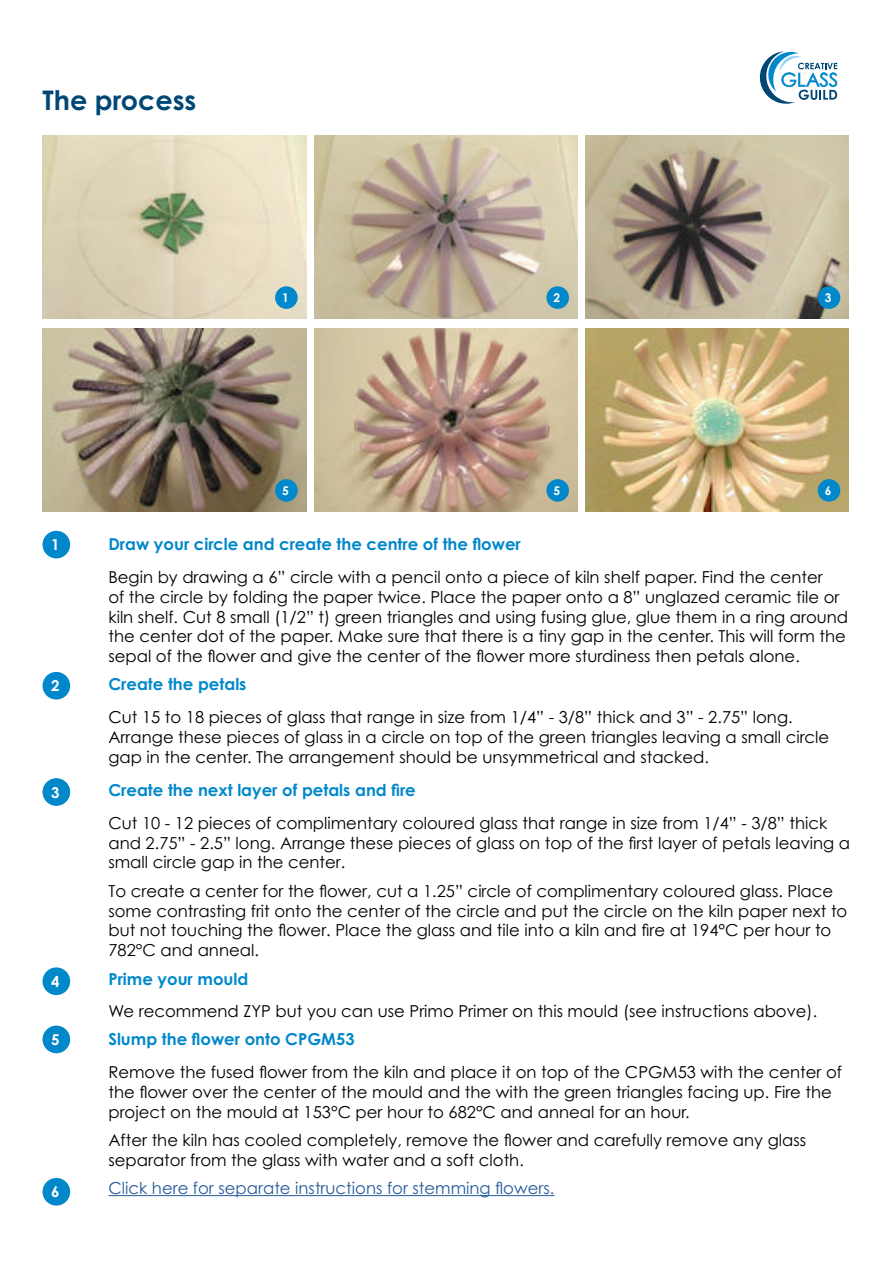
<style>
.page{position:relative;width:893px;height:1263px;background:#fff}
.page>*{position:absolute;margin:0;border:0;box-sizing:border-box;transform-origin:0 0}
.t1{font:700 27px "Century Gothic Pro";color:#004775}
.t2{font:16.5px/19.8px "Century Gothic Pro";color:#000}
.t3{font:16.5px/19.8px "Century Gothic";color:#000}
.t4{font:700 16.5px "Century Gothic Pro";color:#0088ca}
.t5{font:16.5px "Century Gothic Pro";color:#275b9b}
.t6{font:700 15px "Century Gothic Pro";color:#fff}
.t7{font:700 12px "Century Gothic Pro";color:#fff}
.s1{font-family:"Century Gothic Pro";font-weight:700}
.s2{font-weight:700}
</style>
<div class="page">
<svg style="left:759px;top:51px;width:78px;height:53px"></svg>
<hr style="left:108px;top:1195px;width:446px;height:1px;background:#275b9b">
<img style="left:43px;top:135px;width:263px;height:184px">
<img style="left:43px;top:328px;width:263px;height:183px">
<img style="left:314px;top:135px;width:264px;height:184px">
<img style="left:314px;top:328px;width:264px;height:183px">
<img style="left:585px;top:135px;width:264px;height:184px">
<img style="left:585px;top:328px;width:264px;height:183px">
<div style="left:43px;top:531px;width:27px;height:27px;background:#0088ca;border-radius:50%"></div>
<div style="left:43px;top:672px;width:27px;height:27px;background:#0088ca;border-radius:50%"></div>
<div style="left:43px;top:778px;width:27px;height:28px;background:#0088ca;border-radius:50%"></div>
<div style="left:43px;top:967px;width:27px;height:28px;background:#0088ca;border-radius:50%"></div>
<div style="left:43px;top:1025px;width:27px;height:28px;background:#0088ca;border-radius:50%"></div>
<div style="left:43px;top:1178px;width:27px;height:27px;background:#0088ca;border-radius:50%"></div>
<div style="left:275px;top:286px;width:23px;height:23px;background:#0088ca;border-radius:50%"></div>
<div style="left:275px;top:479px;width:23px;height:23px;background:#0088ca;border-radius:50%"></div>
<div style="left:546px;top:286px;width:23px;height:23px;background:#0088ca;border-radius:50%"></div>
<div style="left:546px;top:479px;width:23px;height:23px;background:#0088ca;border-radius:50%"></div>
<div style="left:818px;top:286px;width:22px;height:23px;background:#0088ca;border-radius:50%"></div>
<div style="left:818px;top:479px;width:22px;height:23px;background:#0088ca;border-radius:50%"></div>
<h1 class="t1" style="left:43px;top:83px;width:155px">The process</h1>
<p class="t7" style="left:282px;top:290px;width:8px">1</p>
<p class="t7" style="left:282px;top:483px;width:8px">5</p>
<p class="t7" style="left:554px;top:290px;width:8px">2</p>
<p class="t7" style="left:554px;top:483px;width:8px">5</p>
<p class="t7" style="left:825px;top:290px;width:8px">3</p>
<p class="t7" style="left:825px;top:483px;width:8px">6</p>
<p class="t6" style="left:51px;top:535px;width:10px">1</p>
<p class="t6" style="left:51px;top:676px;width:10px">2</p>
<p class="t6" style="left:51px;top:783px;width:10px">3</p>
<p class="t6" style="left:51px;top:972px;width:10px">4</p>
<p class="t6" style="left:51px;top:1030px;width:10px">5</p>
<p class="t6" style="left:51px;top:1182px;width:10px">6</p>
<p class="t4" style="left:108px;top:534px;width:414px">Draw your circle and create the centre of the flower</p>
<p class="t2" style="left:108px;top:567px;width:741px">Begin by drawing a 6” circle with a pencil onto a piece of kiln shelf paper. Find the center<br>of the circle by folding the paper twice. Place the paper onto a 8” unglazed ceramic tile or kiln shelf. Cut 8 small (1/2” t) green triangles and using fusing glue, glue them in a ring around the center dot of the paper. Make sure that there is a tiny gap in the center. This will form the sepal of the flower and give the center of the flower more sturdiness then petals alone.</p>
<p class="t4" style="left:108px;top:674px;width:140px">Create the petals</p>
<p class="t2" style="left:108px;top:707px;width:722px">Cut 15 to 18 pieces of glass that range in size from 1/4” - 3/8” thick and 3” - 2.75” long.<br>Arrange these pieces of glass in a circle on top of the green triangles leaving a small circle gap in the center. The arrangement should be unsymmetrical and stacked.</p>
<p class="t4" style="left:108px;top:780px;width:309px">Create the next layer of petals and fire</p>
<p class="t3" style="left:108px;top:813px;width:743px">Cut 10 - 12 pieces of complimentary coloured glass that range in size from 1/4” - 3/8” thick and 2.75” - 2.5” long. Arrange these pieces of glass on top of the first layer of petals leaving a small circle gap in the center.</p>
<p class="t3" style="left:108px;top:881px;width:740px">To create a center for the flower, cut a 1.25” circle of complimentary coloured glass. Place some contrasting frit onto the center of the circle and put the circle on the kiln paper next to but not touching the flower. Place the glass and tile into a kiln and fire at 194<span class="s1">°</span>C per hour to 782<span class="s1">°</span>C and anneal.</p>
<p class="t4" style="left:108px;top:968px;width:141px">Prime your mould</p>
<p class="t2" style="left:108px;top:1001px;width:710px">We recommend ZYP but you can use Primo Primer on this mould (see instructions above).</p>
<p class="t4" style="left:108px;top:1029px;width:248px">Slump the flower onto CPGM53</p>
<p class="t2" style="left:108px;top:1062px;width:735px">Remove the fused flower from the kiln and place it on top of the CPGM53 with the center of the flower over the center of the mould and the with the green triangles facing up. Fire the project on the mould at 153<span class="s2">°</span>C per hour to 682<span class="s2">°</span>C and anneal for an hour.</p>
<p class="t2" style="left:108px;top:1130px;width:699px">After the kiln has cooled completely, remove the flower and carefully remove any glass separator from the glass with water and a soft cloth.</p>
<p class="t5" style="left:108px;top:1178px;width:448px">Click here for separate instructions for stemming flowers.</p>
</div>
